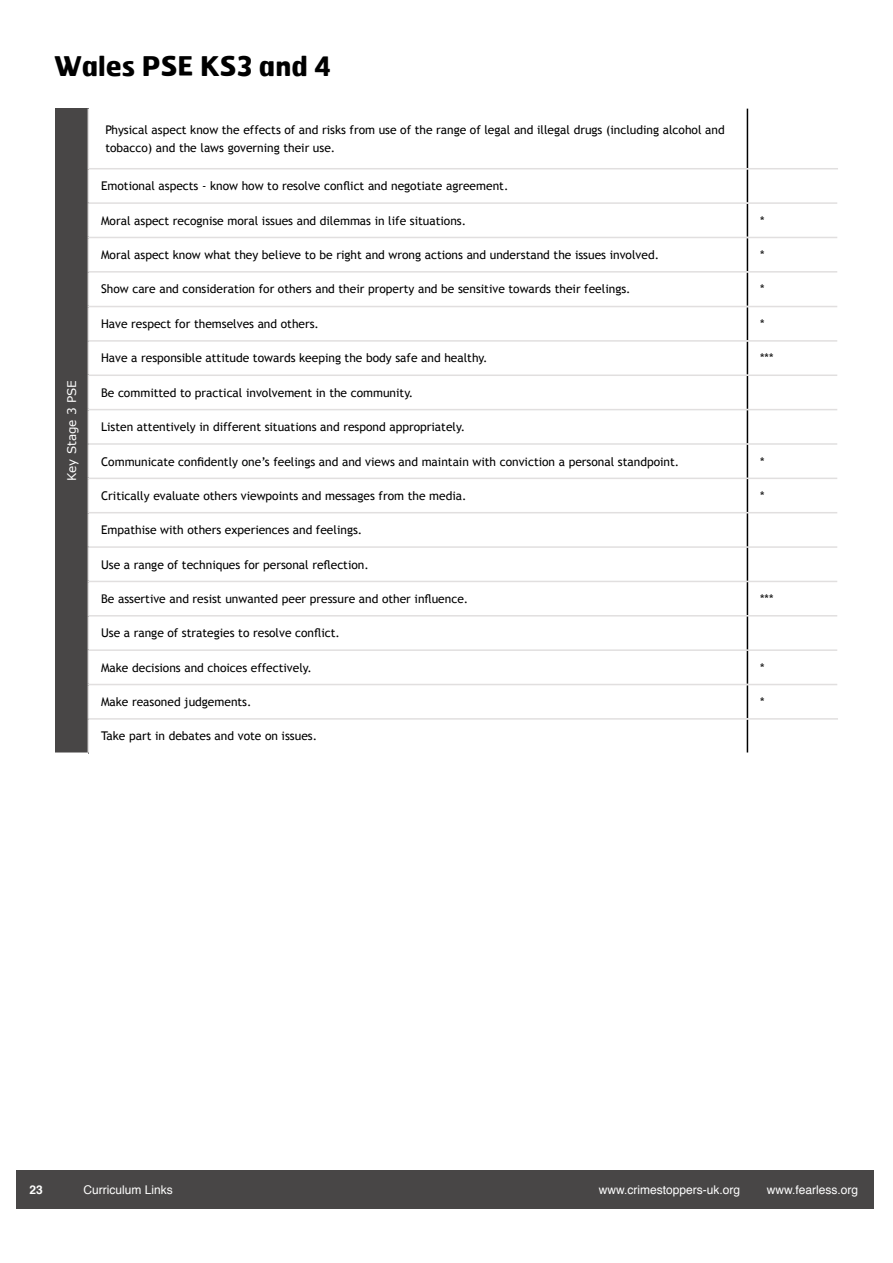
<style>
.page{position:relative;width:893px;height:1263px;background:#fff}
.page>*{position:absolute;margin:0;border:0;box-sizing:border-box;transform-origin:0 0}
.t1{font:700 27px "Hermes";color:#000}
.t2{font:12px/18px "Trebuchet MS";color:#000}
.t3{font:12px "Helvetica";color:#fff}
.t4{font:12px "Helvetica";color:#fffffe}
.t5{font:12px "Verdana";color:#fff}
.t6{font:700 12px "Helvetica";color:#fffffe}
</style>
<div class="page">
<div style="left:17px;top:1170px;width:857px;height:39px;background:#484646"></div>
<div style="left:55px;top:108px;width:33px;height:645px;background:#484646"></div>
<hr style="left:747px;top:169px;width:1px;height:33px;background:#000">
<hr style="left:747px;top:204px;width:1px;height:33px;background:#000">
<hr style="left:747px;top:238px;width:1px;height:33px;background:#000">
<hr style="left:747px;top:273px;width:1px;height:33px;background:#000">
<hr style="left:747px;top:307px;width:1px;height:33px;background:#000">
<hr style="left:747px;top:342px;width:1px;height:32px;background:#000">
<hr style="left:747px;top:376px;width:1px;height:33px;background:#000">
<hr style="left:88px;top:237px;width:659px;height:1px;background:#e1dfdf">
<hr style="left:747px;top:237px;width:90px;height:1px;background:#e1dfdf">
<hr style="left:88px;top:271px;width:659px;height:2px;background:#e1dfdf">
<hr style="left:747px;top:271px;width:90px;height:2px;background:#e1dfdf">
<hr style="left:88px;top:306px;width:659px;height:1px;background:#e1dfdf">
<hr style="left:747px;top:306px;width:90px;height:1px;background:#e1dfdf">
<hr style="left:88px;top:340px;width:659px;height:2px;background:#e1dfdf">
<hr style="left:747px;top:340px;width:90px;height:2px;background:#e1dfdf">
<hr style="left:88px;top:374px;width:659px;height:2px;background:#e1dfdf">
<hr style="left:747px;top:374px;width:90px;height:2px;background:#e1dfdf">
<hr style="left:747px;top:168px;width:91px;height:1px;background:#e1dfdf">
<hr style="left:747px;top:202px;width:90px;height:2px;background:#e1dfdf">
<hr style="left:747px;top:109px;width:1px;height:59px;background:#000">
<hr style="left:88px;top:168px;width:659px;height:1px;background:#e1dfdf">
<hr style="left:88px;top:202px;width:659px;height:2px;background:#e1dfdf">
<hr style="left:88px;top:409px;width:659px;height:1px;background:#e1dfdf">
<hr style="left:747px;top:409px;width:90px;height:1px;background:#e1dfdf">
<hr style="left:88px;top:443px;width:659px;height:2px;background:#e1dfdf">
<hr style="left:88px;top:478px;width:659px;height:1px;background:#e1dfdf">
<hr style="left:747px;top:478px;width:90px;height:1px;background:#e1dfdf">
<hr style="left:88px;top:512px;width:659px;height:1px;background:#e1dfdf">
<hr style="left:747px;top:512px;width:90px;height:1px;background:#e1dfdf">
<hr style="left:88px;top:546px;width:659px;height:2px;background:#e1dfdf">
<hr style="left:747px;top:546px;width:90px;height:2px;background:#e1dfdf">
<hr style="left:88px;top:581px;width:659px;height:1px;background:#e1dfdf">
<hr style="left:747px;top:581px;width:90px;height:1px;background:#e1dfdf">
<hr style="left:747px;top:410px;width:1px;height:33px;background:#000">
<hr style="left:747px;top:445px;width:1px;height:33px;background:#000">
<hr style="left:747px;top:479px;width:1px;height:33px;background:#000">
<hr style="left:747px;top:513px;width:1px;height:33px;background:#000">
<hr style="left:747px;top:548px;width:1px;height:33px;background:#000">
<hr style="left:747px;top:582px;width:1px;height:33px;background:#000">
<hr style="left:88px;top:615px;width:659px;height:1px;background:#e1dfdf">
<hr style="left:747px;top:615px;width:90px;height:1px;background:#e1dfdf">
<hr style="left:88px;top:649px;width:659px;height:2px;background:#e1dfdf">
<hr style="left:747px;top:649px;width:90px;height:2px;background:#e1dfdf">
<hr style="left:747px;top:616px;width:1px;height:33px;background:#000">
<hr style="left:747px;top:651px;width:1px;height:33px;background:#000">
<hr style="left:747px;top:685px;width:1px;height:33px;background:#000">
<hr style="left:747px;top:720px;width:1px;height:32px;background:#000">
<hr style="left:747px;top:443px;width:90px;height:2px;background:#e1dfdf">
<hr style="left:88px;top:684px;width:659px;height:1px;background:#e1dfdf">
<hr style="left:747px;top:684px;width:90px;height:1px;background:#e1dfdf">
<hr style="left:88px;top:718px;width:659px;height:2px;background:#e1dfdf">
<hr style="left:747px;top:718px;width:91px;height:2px;background:#e1dfdf">
<hr style="left:88px;top:109px;width:1px;height:59px;background:#e1dfdf">
<hr style="left:88px;top:169px;width:1px;height:33px;background:#e1dfdf">
<hr style="left:88px;top:204px;width:1px;height:33px;background:#e1dfdf">
<hr style="left:88px;top:238px;width:1px;height:33px;background:#e1dfdf">
<hr style="left:88px;top:273px;width:1px;height:33px;background:#e1dfdf">
<hr style="left:88px;top:307px;width:1px;height:33px;background:#e1dfdf">
<hr style="left:88px;top:342px;width:1px;height:32px;background:#e1dfdf">
<hr style="left:88px;top:376px;width:1px;height:33px;background:#e1dfdf">
<hr style="left:88px;top:410px;width:1px;height:33px;background:#e1dfdf">
<hr style="left:88px;top:445px;width:1px;height:33px;background:#e1dfdf">
<hr style="left:88px;top:479px;width:1px;height:33px;background:#e1dfdf">
<hr style="left:88px;top:513px;width:1px;height:33px;background:#e1dfdf">
<hr style="left:88px;top:548px;width:1px;height:33px;background:#e1dfdf">
<hr style="left:88px;top:582px;width:1px;height:33px;background:#e1dfdf">
<hr style="left:88px;top:616px;width:1px;height:33px;background:#e1dfdf">
<hr style="left:88px;top:651px;width:1px;height:33px;background:#e1dfdf">
<hr style="left:88px;top:685px;width:1px;height:33px;background:#e1dfdf">
<hr style="left:88px;top:720px;width:1px;height:32px;background:#e1dfdf">
<hr style="left:54px;top:752px;width:34px;height:2px;background:#fff">
<h1 class="t1" style="left:54px;top:48px;width:279px">Wales PSE KS3 and 4</h1>
<p class="t5" style="left:64px;top:481px;width:102px;rotate:-90deg">Key Stage 3 PSE</p>
<p class="t2" style="left:105px;top:121px;width:621px">Physical aspect know the effects of and risks from use of the range of legal and illegal drugs (including alcohol and tobacco) and the laws governing their use.</p>
<p class="t2" style="left:101px;top:177px;width:409px">Emotional aspects - know how to resolve conflict and negotiate agreement.</p>
<p class="t2" style="left:101px;top:212px;width:367px">Moral aspect recognise moral issues and dilemmas in life situations.</p>
<p class="t2" style="left:760px;top:212px;width:6px">*</p>
<p class="t2" style="left:101px;top:246px;width:559px">Moral aspect know what they believe to be right and wrong actions and understand the issues involved.</p>
<p class="t2" style="left:760px;top:246px;width:6px">*</p>
<p class="t2" style="left:101px;top:280px;width:531px">Show care and consideration for others and their property and be sensitive towards their feelings.</p>
<p class="t2" style="left:760px;top:280px;width:6px">*</p>
<p class="t2" style="left:101px;top:315px;width:219px">Have respect for themselves and others.</p>
<p class="t2" style="left:760px;top:315px;width:6px">*</p>
<p class="t2" style="left:101px;top:349px;width:388px">Have a responsible attitude towards keeping the body safe and healthy.</p>
<p class="t2" style="left:760px;top:349px;width:15px">***</p>
<p class="t2" style="left:101px;top:384px;width:314px">Be committed to practical involvement in the community.</p>
<p class="t2" style="left:101px;top:418px;width:365px">Listen attentively in different situations and respond appropriately.</p>
<p class="t2" style="left:101px;top:452px;width:580px">Communicate confidently one’s feelings and and views and maintain with conviction a personal standpoint.</p>
<p class="t2" style="left:760px;top:452px;width:6px">*</p>
<p class="t2" style="left:101px;top:487px;width:367px">Critically evaluate others viewpoints and messages from the media.</p>
<p class="t2" style="left:760px;top:487px;width:6px">*</p>
<p class="t2" style="left:101px;top:521px;width:263px">Empathise with others experiences and feelings.</p>
<p class="t2" style="left:101px;top:555px;width:269px">Use a range of techniques for personal reflection.</p>
<p class="t2" style="left:101px;top:590px;width:369px">Be assertive and resist unwanted peer pressure and other influence.</p>
<p class="t2" style="left:760px;top:590px;width:15px">***</p>
<p class="t2" style="left:101px;top:624px;width:240px">Use a range of strategies to resolve conflict.</p>
<p class="t2" style="left:101px;top:659px;width:212px">Make decisions and choices effectively.</p>
<p class="t2" style="left:760px;top:659px;width:6px">*</p>
<p class="t2" style="left:101px;top:693px;width:152px">Make reasoned judgements.</p>
<p class="t2" style="left:760px;top:693px;width:6px">*</p>
<p class="t2" style="left:101px;top:727px;width:218px">Take part in debates and vote on issues.</p>
<p class="t6" style="left:29px;top:1180px;width:15px">23</p>
<p class="t4" style="left:83px;top:1181px;width:91px">Curriculum Links</p>
<p class="t3" style="left:599px;top:1181px;width:143px">www.crimestoppers-uk.org</p>
<p class="t3" style="left:767px;top:1181px;width:93px">www.fearless.org</p>
</div>
